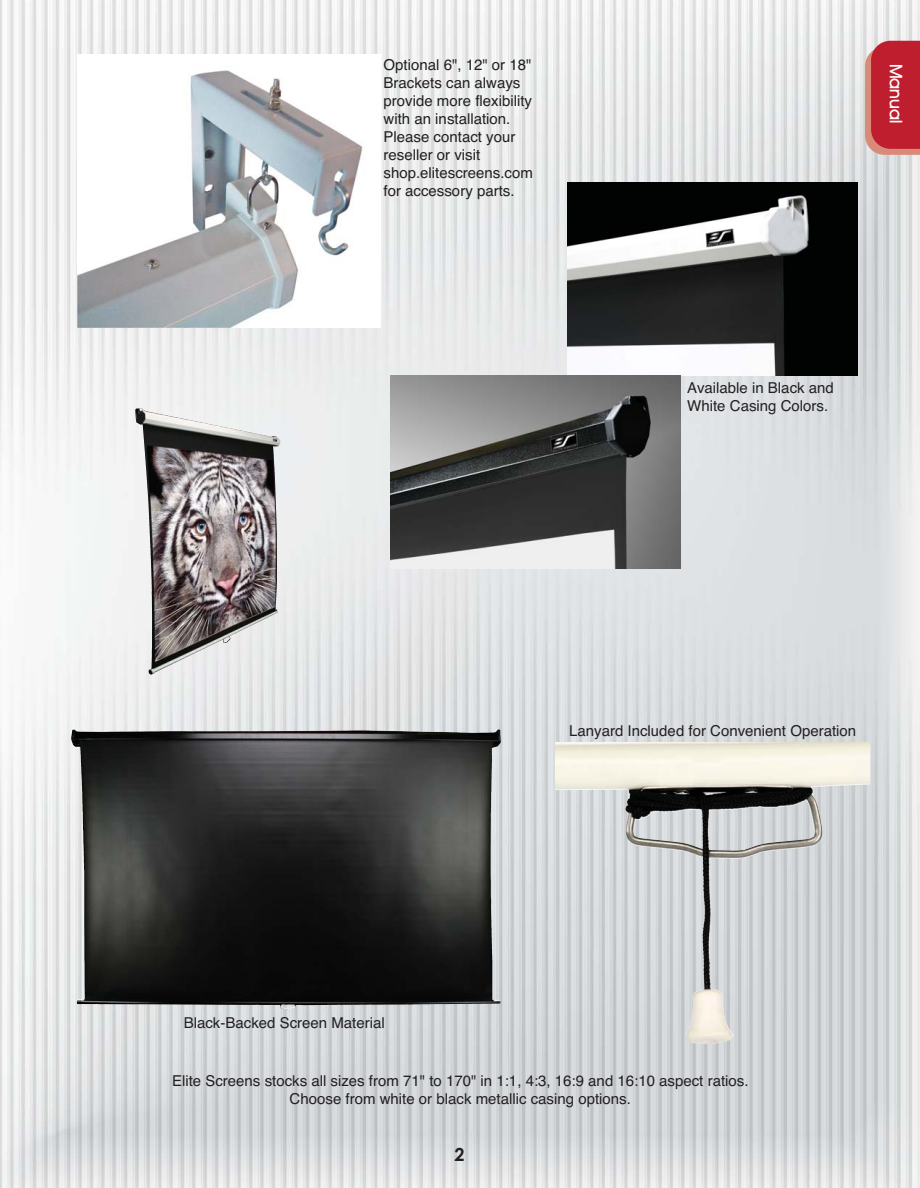
<style>
.page{position:relative;width:920px;height:1188px;background:#fff}
.page>*{position:absolute;margin:0;border:0;box-sizing:border-box;transform-origin:0 0}
.t1{font:700 18px "Century Gothic";color:#231f20}
.t2{font:700 16.5px "Atilla";color:#fff}
.t3{font:15px/18px "Helvetica";color:#231f20}
</style>
<div class="page">
<img style="left:0;top:0;width:919px;height:1187px">
<svg style="left:864px;top:41px;width:55px;height:114px;background:#c33842"></svg>
<img style="left:642px;top:811px;width:61px;height:215px">
<img style="left:281px;top:730px;width:219px;height:278px">
<img style="left:567px;top:182px;width:290px;height:193px">
<img style="left:390px;top:375px;width:290px;height:193px">
<img style="left:77px;top:54px;width:303px;height:273px">
<img style="left:150px;top:549px;width:128px;height:125px">
<p class="t3" style="left:383px;top:57px;width:151px">Optional 6", 12" or 18"<br>Brackets can always provide more flexibility with an installation.<br>Please contact your reseller or visit shop.elitescreens.com for accessory parts.</p>
<p class="t2" style="left:905px;top:64px;width:61px;rotate:90deg">Manual</p>
<p class="t3" style="left:687px;top:380px;width:148px">Available in Black and<br>White Casing Colors.</p>
<p class="t3" style="left:184px;top:1014px;width:202px">Black-Backed Screen Material</p>
<p class="t3" style="left:569px;top:722px;width:288px">Lanyard Included for Convenient Operation</p>
<p class="t3" style="left:172px;top:1072px;width:578px;text-align:center">Elite Screens stocks all sizes from 71" to 170" in 1:1, 4:3, 16:9 and 16:10 aspect ratios.<br>Choose from white or black metallic casing options.</p>
<p class="t1" style="left:454px;top:1143px;width:12px">2</p>
</div>
